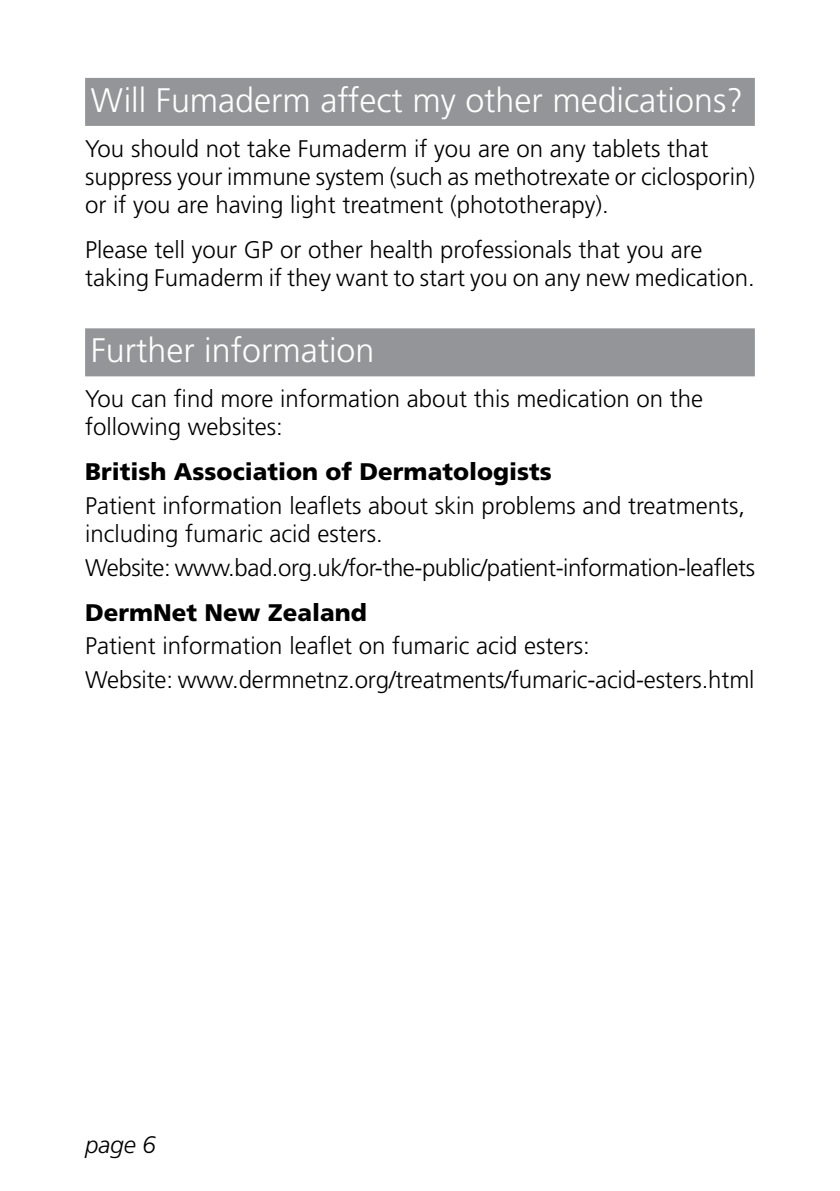
<style>
.page{position:relative;width:840px;height:1191px;background:#fff}
.page>*{position:absolute;margin:0;border:0;box-sizing:border-box;transform-origin:0 0}
.t1{font:300 34px "Frutiger";color:#fff}
.t2{font:300 24px/28px "Frutiger";color:#000}
.t3{font:300 24px "Frutiger";letter-spacing:-.02em;color:#000}
.t4{font:900 24px "Frutiger";color:#000}
.t5{font:italic 300 24px "Frutiger";color:#000}
</style>
<div class="page">
<div style="left:85px;top:78px;width:669px;height:48px;background:#939598"></div>
<div style="left:85px;top:328px;width:669px;height:48px;background:#939598"></div>
<h1 class="t1" style="left:91px;top:81px;width:653px">Will Fumaderm affect my other medications?</h1>
<p class="t2" style="left:85px;top:134px;width:671px">You should not take Fumaderm if you are on any tablets that suppress your immune system (such as methotrexate or ciclosporin) or if you are having light treatment (phototherapy).</p>
<p class="t2" style="left:85px;top:235px;width:671px">Please tell your GP or other health professionals that you are taking Fumaderm if they want to start you on any new medication.</p>
<h1 class="t1" style="left:91px;top:331px;width:285px">Further information</h1>
<p class="t2" style="left:85px;top:385px;width:619px">You can find more information about this medication on the following websites:</p>
<p class="t4" style="left:85px;top:457px;width:468px">British Association of Dermatologists</p>
<p class="t2" style="left:85px;top:491px;width:661px">Patient information leaflets about skin problems and treatments, including fumaric acid esters.</p>
<p class="t3" style="left:85px;top:554px;width:671px">Website: www.bad.org.uk/for-the-public/patient-information-leaflets</p>
<p class="t4" style="left:85px;top:598px;width:283px">DermNet New Zealand</p>
<p class="t2" style="left:85px;top:629px;width:670px;line-height:33.6px">Patient information leaflet on fumaric acid esters:<br>Website: www.dermnetnz.org/treatments/fumaric-acid-esters.html</p>
<p class="t5" style="left:85px;top:1131px;width:72px">page 6</p>
</div>
